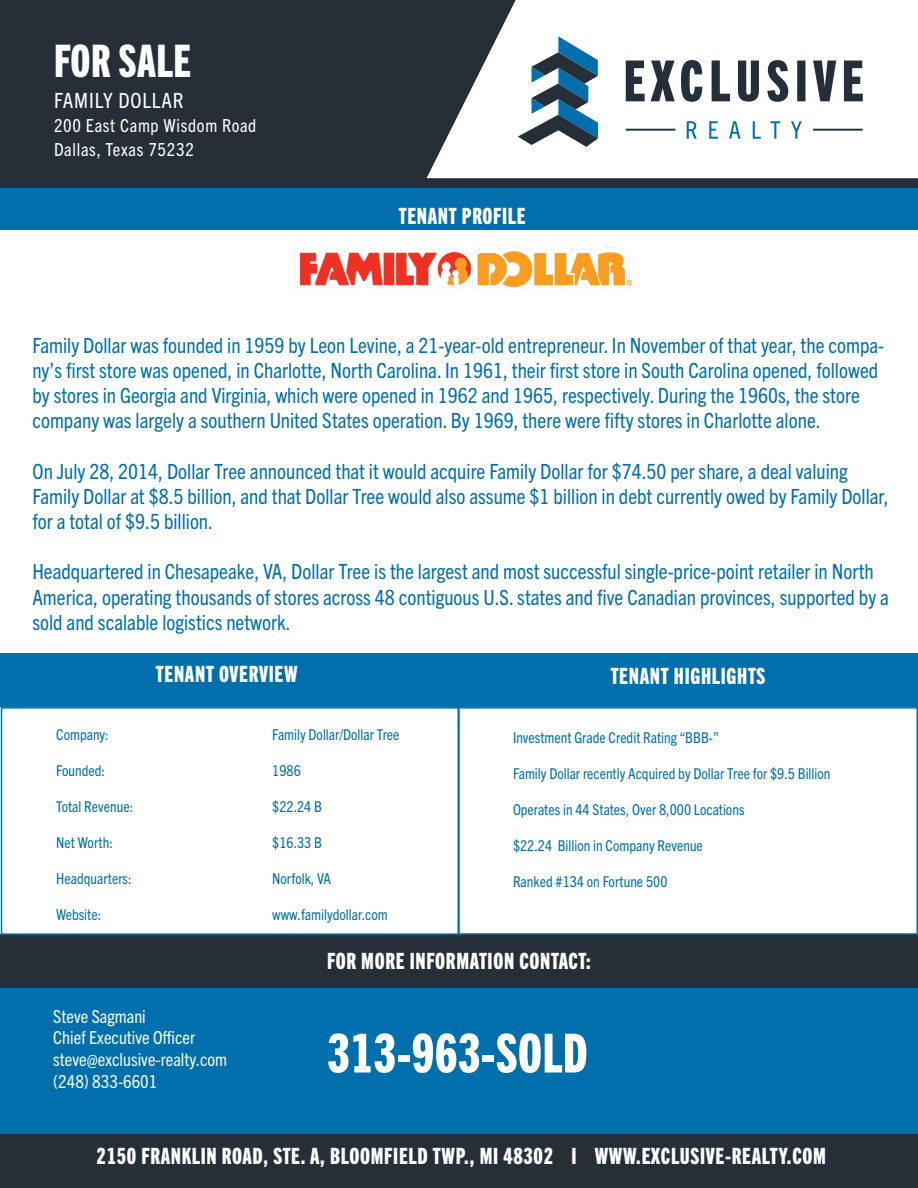
<style>
.page{position:relative;width:918px;height:1188px;background:#fff}
.page>*{position:absolute;margin:0;border:0;box-sizing:border-box;transform-origin:0 0}
.Headline_Centered{font:54px "Trade Gothic Next LT Pro Hv Cm";letter-spacing:.01em;color:#fff}
.Headlines{font:45px "Trade Gothic Next LT Pro Hv Cm";letter-spacing:.01em;color:#fff}
.Subheadlines_Centere{font:22.5px "Trade Gothic Next LT Pro Hv Cm";letter-spacing:.03em;color:#fff}
.t1{font:condensed 21px/25.2px "Trade Gothic Next LT Pro";color:#016fac}
.Address{font:condensed 21px "Trade Gothic Next LT Pro";letter-spacing:.04em;color:#fff}
.t2{font:condensed 18px/21.6px "Trade Gothic Next LT Pro";color:#f7fcfe}
.Address-2{font:condensed 18px "Trade Gothic Next LT Pro";letter-spacing:.04em;color:#fff}
.t3{font:condensed 15px "Trade Gothic Next LT Pro";color:#016fac}
.s1{color:#f9fcfe}
</style>
<div class="page">
<div style="left:0;top:1134px;width:918px;height:54px;background:#262e38"></div>
<div style="left:0;top:934px;width:918px;height:54px;background:#262e38"></div>
<div style="left:0;top:653px;width:459px;height:54px;background:#016fac"></div>
<div style="left:0;top:0;width:918px;height:190px;background:#262e38"></div>
<svg style="left:427px;top:0;width:491px;height:178px;background:#e5e6e7"></svg>
<svg style="left:687px;top:121px;width:115px;height:18px;background:#cfe3ef"></svg>
<svg style="left:626px;top:60px;width:237px;height:42px"></svg>
<hr style="left:813px;top:129px;width:50px;height:2px;background:#252f39">
<hr style="left:626px;top:129px;width:49px;height:2px;background:#252f39">
<svg style="left:518px;top:36px;width:80px;height:111px"></svg>
<div style="left:1px;top:189px;width:917px;height:41px;background:#016fac"></div>
<img style="left:299px;top:246px;width:332px;height:46px">
<div style="left:458px;top:707px;width:460px;height:228px;border:2px solid #016fac"></div>
<div style="left:0;top:988px;width:917px;height:146px;background:#016fac"></div>
<div style="left:460px;top:653px;width:458px;height:54px;background:#016fac"></div>
<div style="left:1px;top:707px;width:459px;height:228px;border:2px solid #016fac"></div>
<p class="Headlines" style="left:54px;top:30px;width:139px">FOR SALE</p>
<p class="Address" style="left:54px;top:86px;width:131px">FAMILY DOLLAR</p>
<p class="Address-2" style="left:54px;top:113px;width:204px">200 East Camp Wisdom Road</p>
<p class="Address-2" style="left:54px;top:137px;width:142px">Dallas, Texas 75232</p>
<p class="Subheadlines_Centere" style="left:399px;top:201px;width:128px">TENANT PROFILE</p>
<p class="t1" style="left:32px;top:331px;width:853px">Family Dollar was founded in 1959 by Leon Levine, a 21-year-old entrepreneur. In November of that year, the compa&shy;ny’s first store was opened, in Charlotte, North Carolina. In 1961, their first store in South Carolina opened, followed by stores in Georgia and Virginia, which were opened in 1962 and 1965, respectively. During the 1960s, the store company was largely a southern United States operation. By 1969, there were fifty stores in Charlotte alone.</p>
<p class="t1" style="left:32px;top:457px;width:858px">On July 28, 2014, Dollar Tree announced that it would acquire Family Dollar for $74.50 per share, a deal valuing<br>Family Dollar at $8.5 billion, and that Dollar Tree would also assume $1 billion in debt currently owed by Family Dollar, for a total of $9.5 billion.</p>
<p class="t1" style="left:32px;top:558px;width:858px">Headquartered in Chesapeake, VA, Dollar Tree is the largest and most successful single-price-point retailer in North<br>America, operating thousands of stores across 48 contiguous U.S. states and five Canadian provinces, supported by a sold and scalable logistics network.</p>
<p class="Subheadlines_Centere" style="left:156px;top:659px;width:143px">TENANT OVERVIEW</p>
<p class="t3" style="left:56px;top:724px;width:54px">Company:</p>
<p class="t3" style="left:272px;top:724px;width:129px">Family Dollar/Dollar Tree</p>
<p class="t3" style="left:56px;top:760px;width:50px">Founded:</p>
<p class="t3" style="left:272px;top:760px;width:30px">1986</p>
<p class="t3" style="left:56px;top:796px;width:78px">Total Revenue:</p>
<p class="t3" style="left:272px;top:796px;width:51px">$22.24 B</p>
<p class="t3" style="left:56px;top:832px;width:58px">Net Worth:</p>
<p class="t3" style="left:272px;top:832px;width:51px">$16.33 B</p>
<p class="t3" style="left:56px;top:868px;width:77px">Headquarters:</p>
<p class="t3" style="left:272px;top:868px;width:60px">Norfolk, VA</p>
<p class="t3" style="left:56px;top:904px;width:46px">Website:</p>
<p class="t3" style="left:272px;top:904px;width:117px">www.familydollar.com</p>
<p class="Subheadlines_Centere" style="left:611px;top:661px;width:156px">TENANT HIGHLIGHTS</p>
<p class="t3" style="left:513px;top:728px;width:208px">Investment Grade Credit Rating “BBB-”</p>
<p class="t3" style="left:513px;top:764px;width:319px">Family Dollar recently Acquired by Dollar Tree for $9.5 Billion</p>
<p class="t3" style="left:513px;top:800px;width:233px">Operates in 44 States, Over 8,000 Locations</p>
<p class="t3" style="left:513px;top:836px;width:191px">$22.24 Billion in Company Revenue</p>
<p class="t3" style="left:513px;top:872px;width:156px">Ranked #134 on Fortune 500</p>
<p class="t2" style="left:53px;top:1004px;width:143px"><span class="s1">Steve Sagmani<br></span>Chief Executive Officer</p>
<p class="t2" style="left:53px;top:1048px;width:175px">steve@exclusive-realty.com</p>
<p class="t2" style="left:53px;top:1069px;width:106px">(248) 833-6601</p>
<p class="Subheadlines_Centere" style="left:327px;top:946px;width:265px">FOR MORE INFORMATION CONTACT:</p>
<p class="Headline_Centered" style="left:327px;top:1017px;width:262px">313-963-SOLD</p>
<p class="Subheadlines_Centere" style="left:97px;top:1141px;width:731px">2150 FRANKLIN ROAD, STE. A, BLOOMFIELD TWP., MI 48302 I WWW.EXCLUSIVE-REALTY.COM</p>
</div>
